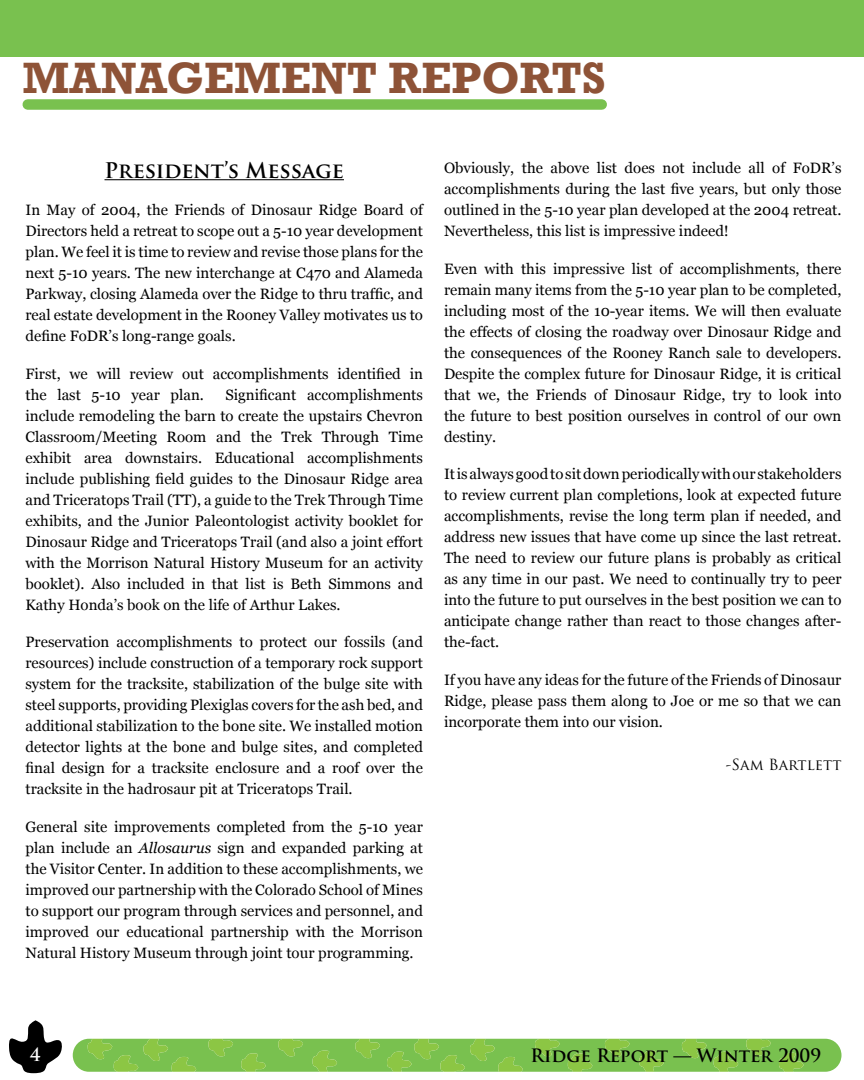
<style>
.page{position:relative;width:864px;height:1080px;background:#fff}
.page>*{position:absolute;margin:0;border:0;box-sizing:border-box;transform-origin:0 0}
.t1{font:700 45px "Rockwell";color:#8e5337}
.t2{font:700 21px "Trajan Pro";color:#000}
.t3{font:700 18px "Trajan Pro";color:#000}
.t4{font:700 18px "Trajan Pro";color:#fff}
.t5{font:15px/21px "Georgia";color:#000;text-align:justify}
.t6{font:15px "Trajan Pro";color:#000}
.s1{font-style:italic}
</style>
<div class="page">
<div style="left:0;top:0;width:864px;height:57px;background:#79c14f"></div>
<svg style="left:9px;top:1020px;width:53px;height:53px"></svg>
<svg style="left:73px;top:1039px;width:769px;height:33px;background:#81c350"></svg>
<div style="left:28px;top:99px;width:574px;height:11px;background:#79c14f"></div>
<hr style="left:105px;top:179px;width:239px;height:1px;background:#000">
<h1 class="t1" style="left:22px;top:50px;width:585px">MANAGEMENT REPORTS</h1>
<h2 class="t2" style="left:105px;top:157px;width:241px">President’s Message</h2>
<p class="t5" style="left:26px;top:200px;width:399px">In May of 2004, the Friends of Dinosaur Ridge Board of Directors held a retreat to scope out a 5-10 year development plan. We feel it is time to review and revise those plans for the next 5-10 years. The new interchange at C470 and Alameda Parkway, closing Alameda over the Ridge to thru traffic, and real estate development in the Rooney Valley motivates us to define FoDR’s long-range goals.</p>
<p class="t5" style="left:26px;top:363px;width:399px">First, we will review out accomplishments identified in the last 5-10 year plan.</p>
<p class="t5" style="left:26px;top:384px;width:399px;text-indent:200px">Significant accomplishments include remodeling the barn to create the upstairs Chevron Classroom/Meeting Room and the Trek Through Time exhibit area downstairs. Educational accomplishments include publishing field guides to the Dinosaur Ridge area and Triceratops Trail (TT), a guide to the Trek Through Time exhibits, and the Junior Paleontologist activity booklet for Dinosaur Ridge and Triceratops Trail (and also a joint effort with the Morrison Natural History Museum for an activity booklet). Also included in that list is Beth Simmons and Kathy Honda’s book on the life of Arthur Lakes.</p>
<p class="t5" style="left:26px;top:632px;width:399px">Preservation accomplishments to protect our fossils (and resources) include construction of a temporary rock support system for the tracksite, stabilization of the bulge site with steel supports, providing Plexiglas covers for the ash bed, and additional stabilization to the bone site. We installed motion detector lights at the bone and bulge sites, and completed final design for a tracksite enclosure and a roof over the tracksite in the hadrosaur pit at Triceratops Trail.</p>
<p class="t5" style="left:26px;top:816px;width:399px">General site improvements completed from the 5-10 year plan include an <span class="s1">Allosaurus</span> sign and expanded parking at the Visitor Center. In addition to these accomplishments, we improved our partnership with the Colorado School of Mines to support our program through services and personnel, and improved our educational partnership with the Morrison Natural History Museum through joint tour programming.</p>
<p class="t5" style="left:444px;top:158px;width:399px">Obviously, the above list does not include all of FoDR’s accomplishments during the last five years, but only those outlined in the 5-10 year plan developed at the 2004 retreat.<br>Nevertheless, this list is impressive indeed!</p>
<p class="t5" style="left:444px;top:258px;width:399px">Even with this impressive list of accomplishments, there remain many items from the 5-10 year plan to be completed, including most of the 10-year items. We will then evaluate the effects of closing the roadway over Dinosaur Ridge and the consequences of the Rooney Ranch sale to developers.<br>Despite the complex future for Dinosaur Ridge, it is critical that we, the Friends of Dinosaur Ridge, try to look into the future to best position ourselves in control of our own destiny.</p>
<p class="t5" style="left:444px;top:464px;width:399px">It is always good to sit down periodically with our stakeholders to review current plan completions, look at expected future accomplishments, revise the long term plan if needed, and address new issues that have come up since the last retreat.<br>The need to review our future plans is probably as critical as any time in our past. We need to continually try to peer into the future to put ourselves in the best position we can to anticipate change rather than react to those changes after&shy;the-fact.</p>
<p class="t5" style="left:444px;top:669px;width:399px">If you have any ideas for the future of the Friends of Dinosaur Ridge, please pass them along to Joe or me so that we can incorporate them into our vision.</p>
<p class="t6" style="left:726px;top:755px;width:117px">-Sam Bartlett</p>
<p class="t4" style="left:30px;top:1043px;width:12px">4</p>
<p class="t3" style="left:531px;top:1044px;width:292px">Ridge Report — Winter 2009</p>
</div>
